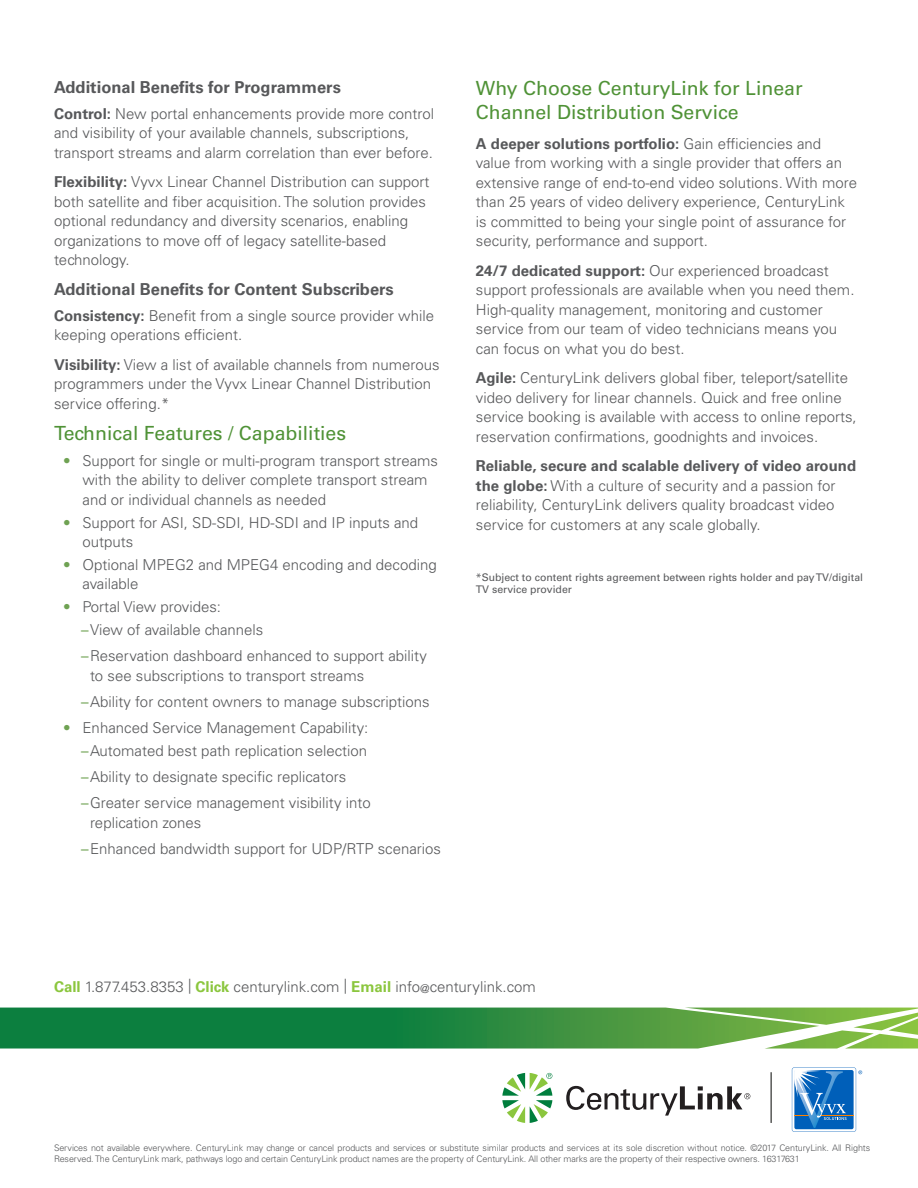
<style>
.page{position:relative;width:918px;height:1188px;background:#fff}
.page>*{position:absolute;margin:0;border:0;box-sizing:border-box;transform-origin:0 0}
.Heading{font:19.5px/24px "Univers LT Std";color:#4f9236}
.Subhead{font:700 16.5px "Univers LT Std";color:#57585a}
.Body_Copy{font:300 15px/19.5px "Univers LT Std";color:#57585a}
.Figure_Copy{font:10.5px/12px "Univers LT Std";color:#57585a}
.Copyrights{font:300 9px/10.5px "Univers LT Std";letter-spacing:-.01em;color:#57585a}
.s1{font-weight:700}
.s2{color:#6fa253}
.s3{font-weight:400;color:#6fa253}
.s4{font-weight:700;color:#8bc63e}
.s5{font-size:12px}
</style>
<div class="page">
<svg style="left:0;top:1008px;width:918px;height:41px;background:#3e974e"></svg>
<svg style="left:502px;top:1073px;width:50px;height:50px"></svg>
<svg style="left:566px;top:1086px;width:184px;height:30px"></svg>
<hr style="left:771px;top:1072px;width:1px;height:51px;background:#040503">
<svg style="left:792px;top:1067px;width:70px;height:65px"></svg>
<p class="Subhead" style="left:54px;top:77px;width:288px">Additional Benefits for Programmers</p>
<p class="Body_Copy" style="left:54px;top:104px;width:382px"><span class="s1">Control:</span> New portal enhancements provide more control and visibility of your available channels, subscriptions, transport streams and alarm correlation than ever before.</p>
<p class="Body_Copy" style="left:54px;top:172px;width:377px"><span class="s1">Flexibility:</span> Vyvx Linear Channel Distribution can support both satellite and fiber acquisition. The solution provides optional redundancy and diversity scenarios, enabling organizations to move off of legacy satellite-based technology.</p>
<p class="Subhead" style="left:54px;top:279px;width:341px">Additional Benefits for Content Subscribers</p>
<p class="Body_Copy" style="left:54px;top:306px;width:382px"><span class="s1">Consistency:</span> Benefit from a single source provider while keeping operations efficient.</p>
<p class="Body_Copy" style="left:54px;top:355px;width:387px"><span class="s1">Visibility:</span> View a list of available channels from numerous programmers under the Vyvx Linear Channel Distribution service offering.*</p>
<p class="Heading" style="left:54px;top:421px;width:294px">Technical Features / Capabilities</p>
<p class="Body_Copy" style="left:82px;top:451px;width:357px;text-indent:-20px"><span class="s2">•</span> Support for single or multi-program transport streams with the ability to deliver complete transport stream and or individual channels as needed</p>
<p class="Body_Copy" style="left:82px;top:513px;width:337px;text-indent:-20px"><span class="s2">•</span> Support for ASI, SD-SDI, HD-SDI and IP inputs and outputs</p>
<p class="Body_Copy" style="left:82px;top:555px;width:356px;text-indent:-20px"><span class="s2">•</span> Optional MPEG2 and MPEG4 encoding and decoding available</p>
<p class="Body_Copy" style="left:63px;top:597px;width:160px"><span class="s2">•</span> Portal View provides:</p>
<p class="Body_Copy" style="left:81px;top:620px;width:184px"><span class="s3">–</span>View of available channels</p>
<p class="Body_Copy" style="left:90px;top:646px;width:339px;text-indent:-9px"><span class="s3">–</span>Reservation dashboard enhanced to support ability to see subscriptions to transport streams</p>
<p class="Body_Copy" style="left:81px;top:692px;width:350px"><span class="s3">–</span>Ability for content owners to manage subscriptions</p>
<p class="Body_Copy" style="left:63px;top:718px;width:307px"><span class="s2">•</span> Enhanced Service Management Capability:</p>
<p class="Body_Copy" style="left:81px;top:741px;width:288px"><span class="s3">–</span>Automated best path replication selection</p>
<p class="Body_Copy" style="left:81px;top:767px;width:267px"><span class="s3">–</span>Ability to designate specific replicators</p>
<p class="Body_Copy" style="left:90px;top:793px;width:282px;text-indent:-9px"><span class="s3">–</span>Greater service management visibility into replication zones</p>
<p class="Body_Copy" style="left:81px;top:839px;width:362px"><span class="s3">–</span>Enhanced bandwidth support for UDP/RTP scenarios</p>
<p class="Heading" style="left:476px;top:76px;width:328px">Why Choose CenturyLink for Linear<br>Channel Distribution Service</p>
<p class="Body_Copy" style="left:476px;top:134px;width:383px"><span class="s1">A deeper solutions portfolio:</span> Gain efficiencies and value from working with a single provider that offers an extensive range of end-to-end video solutions. With more than 25 years of video delivery experience, CenturyLink is committed to being your single point of assurance for security, performance and support.</p>
<p class="Body_Copy" style="left:476px;top:261px;width:380px"><span class="s1">24/7 dedicated support:</span> Our experienced broadcast support professionals are available when you need them.<br>High-quality management, monitoring and customer service from our team of video technicians means you can focus on what you do best.</p>
<p class="Body_Copy" style="left:476px;top:368px;width:382px"><span class="s1">Agile:</span> CenturyLink delivers global fiber, teleport/satellite video delivery for linear channels. Quick and free online service booking is available with access to online reports, reservation confirmations, goodnights and invoices.</p>
<p class="Body_Copy" style="left:476px;top:456px;width:382px"><span class="s1">Reliable, secure and scalable delivery of video around the globe:</span> With a culture of security and a passion for reliability, CenturyLink delivers quality broadcast video service for customers at any scale globally.</p>
<p class="Figure_Copy" style="left:476px;top:571px;width:389px">*Subject to content rights agreement between rights holder and pay TV/digital<br>TV service provider</p>
<p class="Body_Copy" style="left:54px;top:977px;width:483px"><span class="s4">Call</span> 1.877.453.8353 | <span class="s4">Click</span> centurylink.com | <span class="s4">Email</span> info<span class="s5">@</span>centurylink.com</p>
<p class="Copyrights" style="left:54px;top:1143px;width:818px">Services not available everywhere. CenturyLink may change or cancel products and services or substitute similar products and services at its sole discretion without notice. ©2017 CenturyLink. All Rights<br>Reserved. The CenturyLink mark, pathways logo and certain CenturyLink product names are the property of CenturyLink. All other marks are the property of their respective owners. 16317631</p>
</div>
